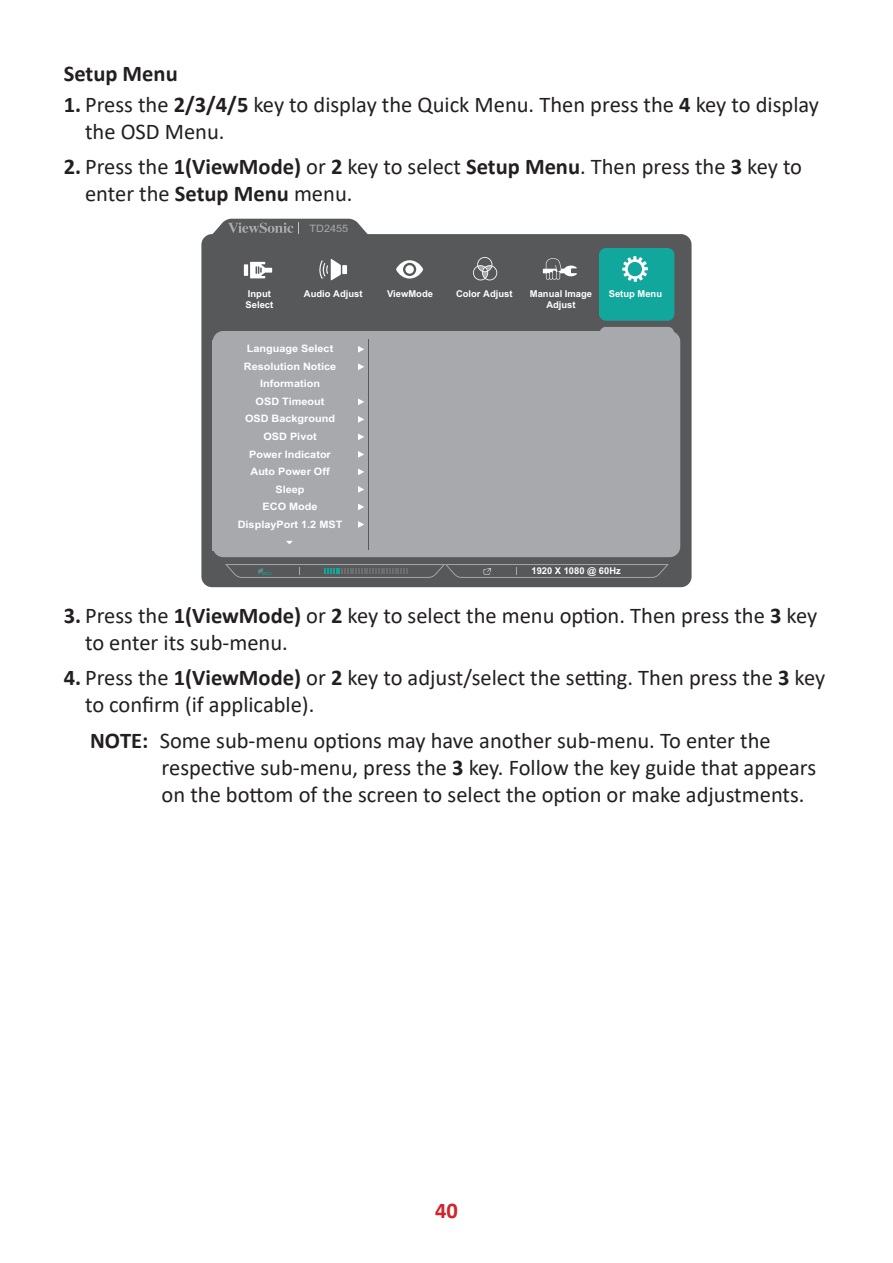
<style>
.page{position:relative;width:893px;height:1263px;background:#fff}
.page>*{position:absolute;margin:0;border:0;box-sizing:border-box;transform-origin:0 0}
.Note{font:22.5px/27px "Calibri";color:#231f20}
.t1{font:700 22.5px "Calibri";color:#231f20}
.t2{font:700 22.5px "Calibri";color:#d1232a}
.t3{font:700 10.2px/17.5px "Arial";color:#fff;text-align:center;scale:1.06 1}
.t4{font:10.2px "Arial";color:#a8a9ad;scale:1.06 1}
.t5{font:700 9.45px/11.2px "Arial";color:#fff}
.t6{font:700 9.3px "Arial";color:#fff}
.s1{font-weight:700}
</style>
<div class="page">
<div style="left:201px;top:234px;width:491px;height:353px;background:#57585a;border-radius:11px"></div>
<svg style="left:600px;top:327px;width:74px;height:5px"></svg>
<div style="left:213px;top:331px;width:467px;height:226px;background:#a8a9ad;border-radius:11px"></div>
<div style="left:599px;top:248px;width:75px;height:73px;background:#12a79d;border-radius:7px"></div>
<svg style="left:358px;top:433px;width:6px;height:7px"></svg>
<svg style="left:358px;top:416px;width:6px;height:7px"></svg>
<svg style="left:358px;top:398px;width:6px;height:7px"></svg>
<svg style="left:358px;top:363px;width:6px;height:7px"></svg>
<svg style="left:358px;top:346px;width:6px;height:7px"></svg>
<div style="left:213px;top:533px;width:155px;height:18px;background:#a8a9ad"></div>
<svg style="left:358px;top:521px;width:6px;height:7px"></svg>
<svg style="left:358px;top:504px;width:6px;height:6px"></svg>
<svg style="left:358px;top:486px;width:6px;height:7px"></svg>
<svg style="left:358px;top:468px;width:6px;height:7px"></svg>
<svg style="left:358px;top:451px;width:6px;height:7px"></svg>
<hr style="left:368px;top:339px;width:1px;height:210px;background:#57585a">
<svg style="left:225px;top:564px;width:444px;height:14px"></svg>
<svg style="left:208px;top:219px;width:165px;height:16px"></svg>
<svg style="left:286px;top:541px;width:7px;height:3px"></svg>
<svg style="left:622px;top:256px;width:26px;height:26px"></svg>
<svg style="left:473px;top:257px;width:24px;height:23px"></svg>
<svg style="left:396px;top:260px;width:27px;height:19px"></svg>
<div style="left:405px;top:265px;width:9px;height:9px;background:#fff;border-radius:50%"></div>
<svg style="left:543px;top:258px;width:34px;height:22px"></svg>
<svg style="left:244px;top:264px;width:4px;height:12px"></svg>
<svg style="left:250px;top:262px;width:22px;height:16px"></svg>
<div style="left:342px;top:265px;width:5px;height:9px;background:#fff"></div>
<svg style="left:319px;top:259px;width:22px;height:21px"></svg>
<p class="t1" style="left:64px;top:57px;width:116px">Setup Menu</p>
<p class="Note" style="left:85px;top:90px;width:736px;text-indent:-21px"><span class="s1">1.</span> Press the <span class="s1">2/3/4/5</span> key to display the Quick Menu. Then press the <span class="s1">4</span> key to display the OSD Menu.</p>
<p class="Note" style="left:85px;top:153px;width:719px;text-indent:-21px"><span class="s1">2.</span> Press the <span class="s1">1(ViewMode)</span> or <span class="s1">2</span> key to select <span class="s1">Setup Menu</span>. Then press the <span class="s1">3</span> key to enter the <span class="s1">Setup Menu</span> menu.</p>
<p class="t4" style="left:310px;top:222px;width:38px">TD2455</p>
<p class="t5" style="left:245px;top:288px;width:29px">Input<br>Select</p>
<p class="t5" style="left:304px;top:288px;width:60px">Audio Adjust</p>
<p class="t3" style="left:238px;top:340px;width:100px">Language Select<br>Resolution Notice<br>Information<br>OSD Timeout<br>OSD Background<br>OSD Pivot<br>Power Indicator<br>Auto Power Off<br>Sleep<br>ECO Mode<br>DisplayPort 1.2 MST</p>
<p class="t5" style="left:387px;top:288px;width:47px">ViewMode</p>
<p class="t5" style="left:456px;top:288px;width:58px">Color Adjust</p>
<p class="t5" style="left:530px;top:288px;width:64px">Manual Image</p>
<p class="t5" style="left:609px;top:288px;width:55px">Setup Menu</p>
<p class="t5" style="left:546px;top:299px;width:31px">Adjust</p>
<p class="t6" style="left:531px;top:565px;width:91px">1920 X 1080 @ 60Hz</p>
<p class="Note" style="left:85px;top:601px;width:734px;text-indent:-21px"><span class="s1">3.</span> Press the <span class="s1">1(ViewMode)</span> or <span class="s1">2</span> key to select the menu option. Then press the <span class="s1">3</span> key to enter its sub-menu.</p>
<p class="Note" style="left:85px;top:664px;width:742px;text-indent:-21px"><span class="s1">4.</span> Press the <span class="s1">1(ViewMode)</span> or <span class="s1">2</span> key to adjust/select the setting. Then press the <span class="s1">3</span> key to confirm (if applicable).</p>
<p class="Note" style="left:162px;top:726px;width:656px;text-indent:-57px"><span class="s1">NOTE:</span>Some sub-menu options may have another sub-menu. To enter the respective sub-menu, press the <span class="s1">3</span> key. Follow the key guide that appears on the bottom of the screen to select the option or make adjustments.</p>
<p class="t2" style="left:435px;top:1194px;width:24px">40</p>
</div>
